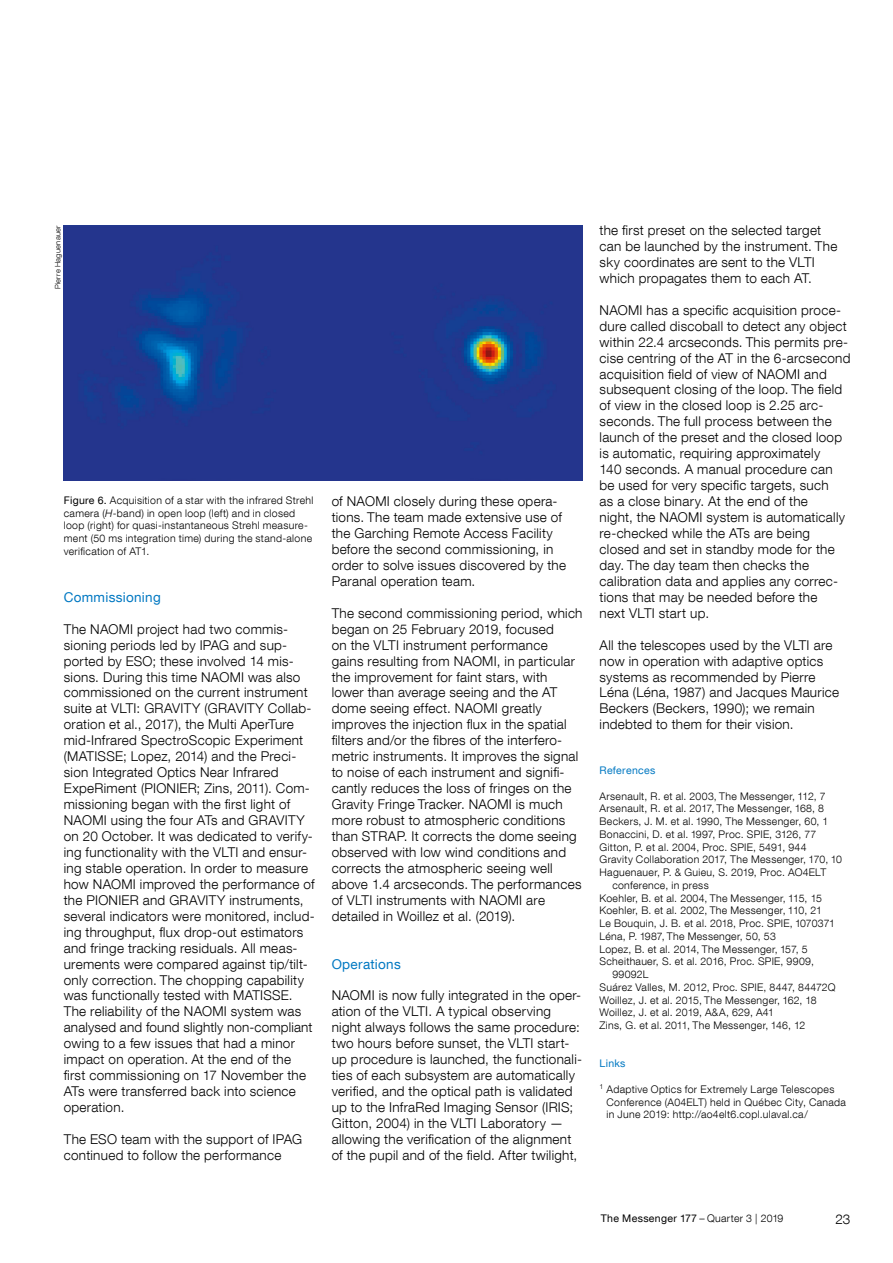
<style>
.page{position:relative;width:893px;height:1263px;background:#fff}
.page>*{position:absolute;margin:0;border:0;box-sizing:border-box;transform-origin:0 0}
._45_9pt{font:300 13.5px/15.9px "Helvetica Neue LT Com";letter-spacing:.02em;color:#000}
._55_9pt_blue{font:13.5px "Helvetica Neue LT Com";letter-spacing:.02em;color:#0078c2}
._45_7pt_ZA_3_mm{font:300 10.5px/12.8px "Helvetica Neue LT Com";letter-spacing:.03em;color:#000}
.t1{font:10.5px "Helvetica Neue LT Com";letter-spacing:.03em;color:#000}
._45_7pt_ZA_3_mm-2{font:10.5px "Helvetica Neue LT Com";letter-spacing:.03em;color:#0078c2}
.Photo_credits{font:300 7.5px "Helvetica Neue LT Com";letter-spacing:.035em;color:#000}
.s1{font-weight:400}
.s2{font-style:italic}
.s3{font-weight:300}
</style>
<div class="page">
<img style="left:64px;top:225px;width:519px;height:255px">
<p class="Photo_credits" style="left:53px;top:289px;width:65px;rotate:-90deg">Pierre Haguenauer</p>
<p class="_45_7pt_ZA_3_mm" style="left:64px;top:494px;width:251px"><span class="s1">Figure 6.</span> Acquisition of a star with the infrared Strehl camera (<span class="s2">H</span>-band) in open loop (left) and in closed loop (right) for quasi-instantaneous Strehl measure&shy;ment (50 ms integration time) during the stand-alone verification of AT1.</p>
<p class="_55_9pt_blue" style="left:64px;top:589px;width:98px">Commissioning</p>
<p class="_45_9pt" style="left:64px;top:621px;width:252px">The NAOMI project had two commis&shy;sioning periods led by IPAG and sup&shy;ported by ESO; these involved 14 mis&shy;sions. During this time NAOMI was also commissioned on the current instrument suite at VLTI: GRAVITY (GRAVITY Collab&shy;oration et al., 2017), the Multi AperTure mid-Infrared SpectroScopic Experiment (MATISSE; Lopez, 2014) and the Preci&shy;sion Integrated Optics Near Infrared ExpeRiment (PIONIER; Zins, 2011). Com&shy;missioning began with the first light of NAOMI using the four ATs and GRAVITY on 20 October. It was dedicated to verify&shy;ing functionality with the VLTI and ensur&shy;ing stable operation. In order to measure how NAOMI improved the performance of the PIONIER and GRAVITY instruments, several indicators were monitored, includ&shy;ing throughput, flux drop-out estimators and fringe tracking residuals. All meas&shy;urements were compared against tip/tilt&shy;only correction. The chopping capability was functionally tested with MATISSE.<br>The reliability of the NAOMI system was analysed and found slightly non-compliant owing to a few issues that had a minor impact on operation. At the end of the first commissioning on 17 November the ATs were transferred back into science operation.</p>
<p class="_45_9pt" style="left:64px;top:1131px;width:240px">The ESO team with the support of IPAG continued to follow the performance</p>
<p class="_45_9pt" style="left:332px;top:493px;width:236px">of NAOMI closely during these opera&shy;tions. The team made extensive use of the Garching Remote Access Facility before the second commissioning, in order to solve issues discovered by the Paranal operation team.</p>
<p class="_45_9pt" style="left:332px;top:605px;width:252px">The second commissioning period, which began on 25 February 2019, focused<br>on the VLTI instrument performance gains resulting from NAOMI, in particular the improvement for faint stars, with lower than average seeing and the AT dome seeing effect. NAOMI greatly improves the injection flux in the spatial filters and/or the fibres of the interfero&shy;metric instruments. It improves the signal to noise of each instrument and signifi&shy;cantly reduces the loss of fringes on the Gravity Fringe Tracker. NAOMI is much more robust to atmospheric conditions than STRAP. It corrects the dome seeing observed with low wind conditions and corrects the atmospheric seeing well above 1.4 arcseconds. The performances of VLTI instruments with NAOMI are detailed in Woillez et al. (2019).</p>
<p class="_55_9pt_blue" style="left:332px;top:955px;width:71px">Operations</p>
<p class="_45_9pt" style="left:332px;top:987px;width:252px">NAOMI is now fully integrated in the oper&shy;ation of the VLTI. A typical observing night always follows the same procedure: two hours before sunset, the VLTI start&shy;up procedure is launched, the functionali&shy;ties of each subsystem are automatically verified, and the optical path is validated up to the InfraRed Imaging Sensor (IRIS; Gitton, 2004) in the VLTI Laboratory — allowing the verification of the alignment of the pupil and of the field. After twilight,</p>
<p class="_45_9pt" style="left:600px;top:222px;width:239px">the first preset on the selected target can be launched by the instrument. The sky coordinates are sent to the VLTI which propagates them to each AT.</p>
<p class="_45_9pt" style="left:600px;top:302px;width:252px">NAOMI has a specific acquisition proce&shy;dure called discoball to detect any object within 22.4 arcseconds. This permits pre&shy;cise centring of the AT in the 6-arcsecond acquisition field of view of NAOMI and subsequent closing of the loop. The field of view in the closed loop is 2.25 arc&shy;seconds. The full process between the launch of the preset and the closed loop is automatic, requiring approximately<br>140 seconds. A manual procedure can be used for very specific targets, such<br>as a close binary. At the end of the<br>night, the NAOMI system is automatically re-checked while the ATs are being closed and set in standby mode for the day. The day team then checks the calibration data and applies any correc&shy;tions that may be needed before the<br>next VLTI start up.</p>
<p class="_45_9pt" style="left:600px;top:637px;width:241px">All the telescopes used by the VLTI are now in operation with adaptive optics systems as recommended by Pierre Léna (Léna, 1987) and Jacques Maurice Beckers (Beckers, 1990); we remain indebted to them for their vision.</p>
<p class="_45_7pt_ZA_3_mm-2" style="left:600px;top:764px;width:57px">References</p>
<p class="_45_7pt_ZA_3_mm" style="left:600px;top:789px;width:228px">Arsenault, R. et al. 2003, The Messenger, 112, 7</p>
<p class="_45_7pt_ZA_3_mm" style="left:600px;top:802px;width:226px">Arsenault, R. et al. 2017, The Messenger, 168, 8</p>
<p class="_45_7pt_ZA_3_mm" style="left:600px;top:815px;width:230px">Beckers, J. M. et al. 1990, The Messenger, 60, 1</p>
<p class="_45_7pt_ZA_3_mm" style="left:600px;top:827px;width:218px">Bonaccini, D. et al. 1997, Proc. SPIE, 3126, 77</p>
<p class="_45_7pt_ZA_3_mm" style="left:600px;top:840px;width:208px">Gitton, P. et al. 2004, Proc. SPIE, 5491, 944</p>
<p class="_45_7pt_ZA_3_mm" style="left:600px;top:853px;width:244px">Gravity Collaboration 2017, The Messenger, 170, 10</p>
<p class="_45_7pt_ZA_3_mm" style="left:600px;top:866px;width:228px">Haguenauer, P. &amp; Guieu, S. 2019, Proc. AO4ELT</p>
<p class="_45_7pt_ZA_3_mm" style="left:612px;top:878px;width:98px">conference, in press</p>
<p class="_45_7pt_ZA_3_mm" style="left:600px;top:891px;width:224px">Koehler, B. et al. 2004, The Messenger, 115, 15</p>
<p class="_45_7pt_ZA_3_mm" style="left:600px;top:904px;width:224px">Koehler, B. et al. 2002, The Messenger, 110, 21</p>
<p class="_45_7pt_ZA_3_mm" style="left:600px;top:917px;width:237px">Le Bouquin, J. B. et al. 2018, Proc. SPIE, 1070371</p>
<p class="_45_7pt_ZA_3_mm" style="left:600px;top:929px;width:178px">Léna, P. 1987, The Messenger, 50, 53</p>
<p class="_45_7pt_ZA_3_mm" style="left:600px;top:942px;width:210px">Lopez, B. et al. 2014, The Messenger, 157, 5</p>
<p class="_45_7pt_ZA_3_mm" style="left:612px;top:955px;width:203px;text-indent:-13px">Scheithauer, S. et al. 2016, Proc. SPIE, 9909,<br>99092L</p>
<p class="_45_7pt_ZA_3_mm" style="left:600px;top:980px;width:238px">Suárez Valles, M. 2012, Proc. SPIE, 8447, 84472Q</p>
<p class="_45_7pt_ZA_3_mm" style="left:600px;top:993px;width:219px">Woillez, J. et al. 2015, The Messenger, 162, 18</p>
<p class="_45_7pt_ZA_3_mm" style="left:600px;top:1006px;width:176px">Woillez, J. et al. 2019, A&amp;A, 629, A41</p>
<p class="_45_7pt_ZA_3_mm" style="left:600px;top:1019px;width:207px">Zins, G. et al. 2011, The Messenger, 146, 12</p>
<p class="_45_7pt_ZA_3_mm-2" style="left:600px;top:1057px;width:27px">Links</p>
<p class="_45_7pt_ZA_3_mm" style="left:607px;top:1083px;width:241px;text-indent:-7px"><sup>1</sup> Adaptive Optics for Extremely Large Telescopes<br>Conference (A04ELT) held in Québec City, Canada in June 2019: http://ao4elt6.copl.ulaval.ca/</p>
<p class="t1" style="left:601px;top:1211px;width:184px">The Messenger 177 <span class="s3">– Quarter 3 | 2019</span></p>
<p class="_45_9pt" style="left:835px;top:1211px;width:17px">23</p>
</div>
